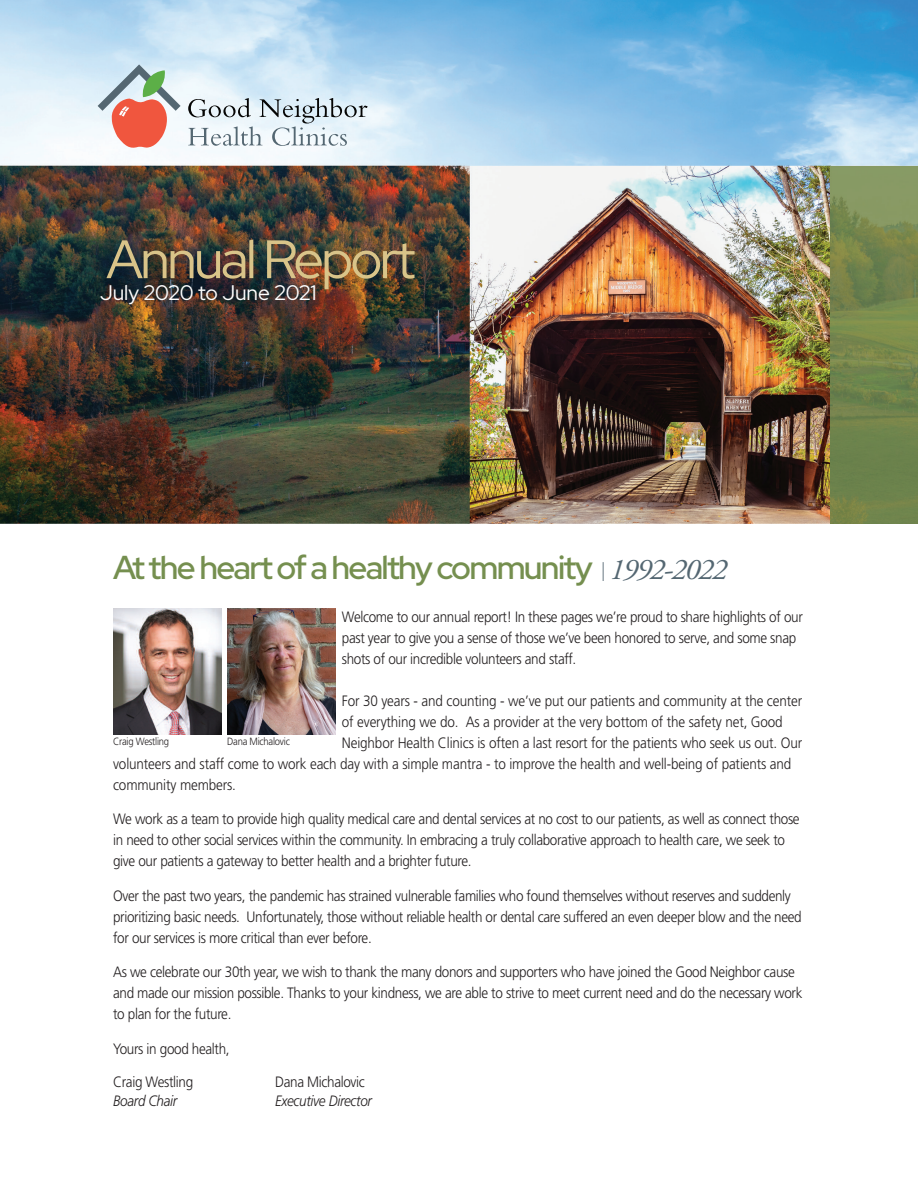
<style>
.page{position:relative;width:918px;height:1188px;background:#fff}
.page>*{position:absolute;margin:0;border:0;box-sizing:border-box;transform-origin:0 0}
.t1{font:54px "Red Hat Display";letter-spacing:-.05em;color:#d9c489}
.t2{font:500 33px "Red Hat Display";letter-spacing:-.05em;color:#758f4f}
.t3{font:21px "Red Hat Display";color:#fff}
.t4{font:300 15px/21px "Frutiger";letter-spacing:-.025em;color:#231f20;scale:.9 1}
.t5{font:italic 300 15px "Frutiger";letter-spacing:-.025em;color:#231f20;scale:.9 1}
.t6{font:300 10.5px "Frutiger";letter-spacing:-.025em;color:#231f20;scale:.9 1}
.s1{font-family:"Frutiger";font-weight:300;font-stretch:condensed;font-size:27px;color:#546772}
.s2{font-family:"Adobe Garamond Pro";font-weight:400;font-style:italic;font-size:30px;color:#546772}
</style>
<div class="page">
<img style="left:0;top:0;width:918px;height:524px">
<svg style="left:98px;top:64px;width:83px;height:84px"></svg>
<svg style="left:188px;top:98px;width:180px;height:48px"></svg>
<img style="left:113px;top:608px;width:108px;height:126px">
<img style="left:227px;top:608px;width:108px;height:126px">
<img style="left:830px;top:166px;width:88px;height:358px">
<h1 class="t1" style="left:106px;top:224px;width:311px">Annual Report</h1>
<h3 class="t3" style="left:100px;top:279px;width:218px">July 2020 to June 2021</h3>
<h2 class="t2" style="left:113px;top:546px;width:615px">At the heart of a healthy community <span class="s1">I</span> <span class="s2">1992-2022</span></h2>
<p class="t4" style="left:342px;top:606px;width:514px">Welcome to our annual report! In these pages we’re proud to share highlights of our past year to give you a sense of those we’ve been honored to serve, and some snap shots of our incredible volunteers and staff.</p>
<p class="t4" style="left:342px;top:690px;width:513px">For 30 years - and counting - we’ve put our patients and community at the center</p>
<p class="t4" style="left:342px;top:711px;width:491px">of everything we do. As a provider at the very bottom of the safety net, Good</p>
<p class="t4" style="left:342px;top:732px;width:513px">Neighbor Health Clinics is often a last resort for the patients who seek us out. Our</p>
<p class="t4" style="left:113px;top:753px;width:755px">volunteers and staff come to work each day with a simple mantra - to improve the health and well-being of patients and</p>
<p class="t4" style="left:113px;top:774px;width:138px">community members.</p>
<p class="t4" style="left:113px;top:809px;width:764px">We work as a team to provide high quality medical care and dental services at no cost to our patients, as well as connect those in need to other social services within the community. In embracing a truly collaborative approach to health care, we seek to give our patients a gateway to better health and a brighter future.</p>
<p class="t4" style="left:113px;top:885px;width:767px">Over the past two years, the pandemic has strained vulnerable families who found themselves without reserves and suddenly prioritizing basic needs. Unfortunately, those without reliable health or dental care suffered an even deeper blow and the need for our services is more critical than ever before.</p>
<p class="t4" style="left:113px;top:962px;width:768px">As we celebrate our 30th year, we wish to thank the many donors and supporters who have joined the Good Neighbor cause and made our mission possible. Thanks to your kindness, we are able to strive to meet current need and do the necessary work to plan for the future.</p>
<p class="t4" style="left:113px;top:1038px;width:131px">Yours in good health,</p>
<p class="t4" style="left:113px;top:1071px;width:91px">Craig Westling</p>
<p class="t4" style="left:275px;top:1071px;width:101px">Dana Michalovic</p>
<p class="t5" style="left:113px;top:1092px;width:73px">Board Chair</p>
<p class="t5" style="left:275px;top:1092px;width:109px">Executive Director</p>
<p class="t6" style="left:113px;top:736px;width:64px">Craig Westling</p>
<p class="t6" style="left:227px;top:736px;width:71px">Dana Michalovic</p>
</div>
